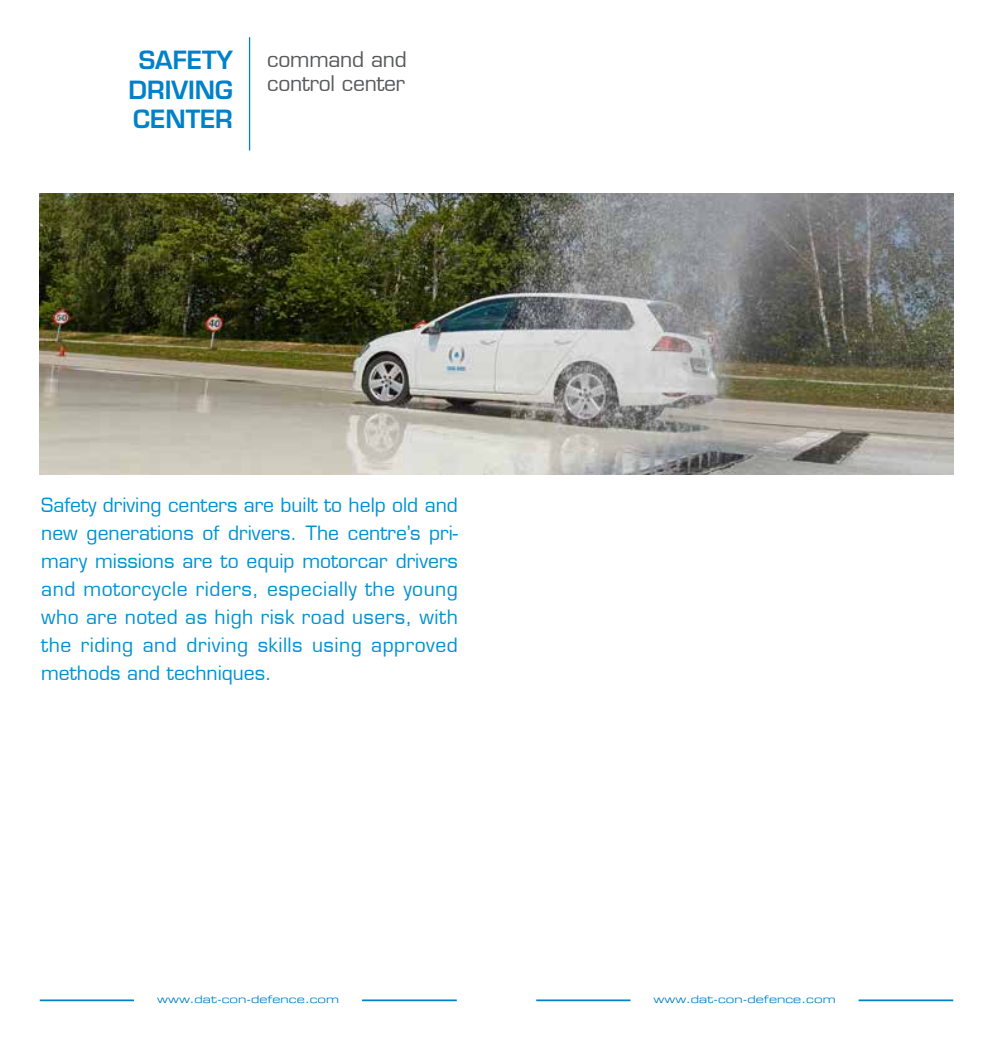
<style>
.page{position:relative;width:993px;height:1037px;background:#fff}
.page>*{position:absolute;margin:0;border:0;box-sizing:border-box;transform-origin:0 0}
.t1{font:600 24.5px/29.4px "Eurostile LT Std";color:#0081c8;text-align:center}
.t2{font:21px/24.5px "Eurostile LT";letter-spacing:-.01em;color:#58595b}
.t3{font:19.25px/28px "Eurostile LT";letter-spacing:.025em;color:#0091d1;text-align:justify}
.t4{font:10.5px "Eurostile LT Extended Two";color:#0081c8}
</style>
<div class="page">
<hr style="left:249px;top:37px;width:1px;height:113px;background:#0081c8">
<hr style="left:40px;top:999px;width:94px;height:2px;background:#0081c8">
<hr style="left:362px;top:999px;width:94px;height:2px;background:#0081c8">
<hr style="left:536px;top:999px;width:94px;height:2px;background:#0081c8">
<hr style="left:858px;top:999px;width:94px;height:2px;background:#0081c8">
<img style="left:40px;top:193px;width:912px;height:282px">
<p class="t1" style="left:128px;top:46px;width:106px">SAFETY<br>DRIVING<br>CENTER</p>
<p class="t2" style="left:267px;top:47px;width:141px">command and control center</p>
<p class="t3" style="left:41px;top:491px;width:418px">Safety driving centers are built to help old and new generations of drivers. The centre’s pri&shy;mary missions are to equip motorcar drivers and motorcycle riders, especially the young who are noted as high risk road users, with the riding and driving skills using approved methods and techniques.</p>
<p class="t4" style="left:157px;top:992px;width:183px">www.dat-con-defence.com</p>
<p class="t4" style="left:653px;top:992px;width:183px">www.dat-con-defence.com</p>
</div>
